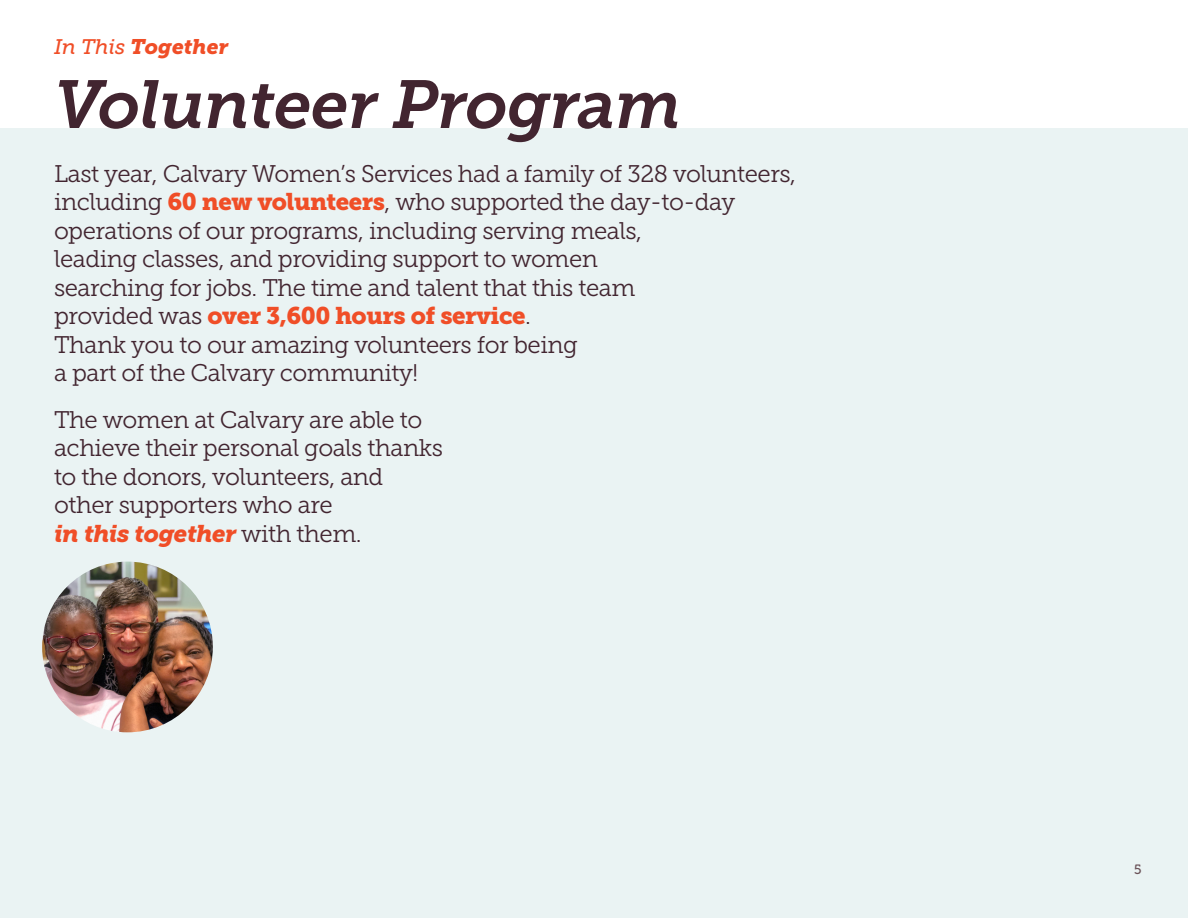
<style>
.page{position:relative;width:1188px;height:918px;background:#eaf3f3}
.page>*{position:absolute;margin:0;border:0;box-sizing:border-box;transform-origin:0 0}
.t1{font:italic 67.5px "Museo Slab 700";letter-spacing:-.01em;color:#422530}
.t2{font:24px/28.5px "Museo Slab 300";letter-spacing:-.02em;color:#422530}
.t3{font:24px "Museo Slab 900";letter-spacing:-.02em;color:#f04e27}
.t4{font:italic 24px "Museo Slab 900";letter-spacing:-.02em;color:#f04e27}
.t5{font:italic 21px "Museo Slab 900";color:#f04e27}
.t6{font:13.5px "Museo Cyrl 500";color:#6a5258}
.s1{font-family:"Museo Slab 500"}
.s2{font-family:"Museo Slab 900";color:#f04e27}
.s3{font-family:"Museo Slab 300";color:#422530}
.s4{font-family:"Museo Slab 300";font-style:normal;color:#422530}
</style>
<div class="page">
<div style="left:0;top:0;width:1188px;height:127px;background:#fff"></div>
<img style="left:42px;top:562px;width:171px;height:170px;border-radius:85px">
<p class="t5" style="left:54px;top:35px;width:176px"><span class="s1">In This</span> Together</p>
<h1 class="t1" style="left:54px;top:67px;width:629px">Volunteer Program</h1>
<p class="t2" style="left:54px;top:160px;width:744px">Last year, Calvary Women’s Services had a family of 328 volunteers, including <span class="s2">60 new volunteers</span>, who supported the day-to-day operations of our programs, including serving meals,<br>leading classes, and providing support to women<br>searching for jobs. The time and talent that this team</p>
<p class="t3" style="left:54px;top:302px;width:479px"><span class="s3">provided was</span> over 3,600 hours of service<span class="s3">.</span></p>
<p class="t2" style="left:54px;top:331px;width:525px">Thank you to our amazing volunteers for being a part of the Calvary community!</p>
<p class="t2" style="left:54px;top:406px;width:391px">The women at Calvary are able to achieve their personal goals thanks to the donors, volunteers, and other supporters who are</p>
<p class="t4" style="left:54px;top:520px;width:309px">in this together <span class="s4">with them.</span></p>
<p class="t6" style="left:1134px;top:862px;width:9px">5</p>
</div>
